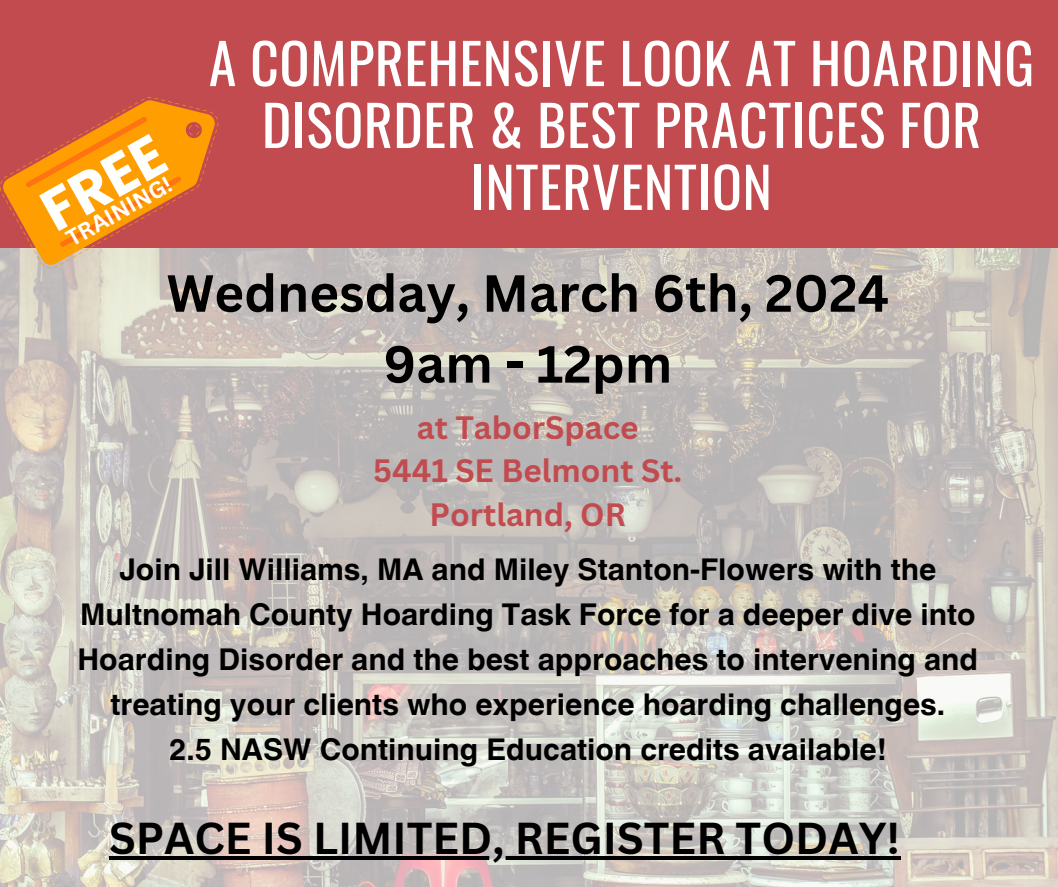
<style>
.page{position:relative;width:1058px;height:887px;background:#fff}
.page>*{position:absolute;margin:0;border:0;box-sizing:border-box;transform-origin:0 0}
.t1{font:55.8px/61.8px "Oswald";letter-spacing:.01em;color:#fff;text-align:center}
.t2{font:700 51px/70.8px "Canva Sans";color:#000;text-align:center}
.t3{font:700 43.5px "Canva Sans";color:#000}
.t4{font:700 31.5px/43.8px "Canva Sans";color:#c24b4f;text-align:center}
.t5{font:700 30px/45px "Helvetica World";color:#000;text-align:center}
.t6{font:700 22.5px "Canva Sans";color:#fffffd}
</style>
<div class="page">
<img style="left:0;top:248px;width:1057px;height:638px">
<div style="left:0;top:0;width:1058px;height:248px;background:#c24b4f"></div>
<svg style="left:0;top:97px;width:218px;height:171px"></svg>
<svg style="left:109px;top:855px;width:791px;height:4px;background:#383534"></svg>
<p class="t6" style="left:60px;top:227px;width:119px;rotate:-30deg">TRAINING!</p>
<p class="t1" style="left:209px;top:30px;width:826px">A COMPREHENSIVE LOOK AT HOARDING<br>DISORDER &amp; BEST PRACTICES FOR<br>INTERVENTION</p>
<p class="t2" style="left:167px;top:256px;width:724px">Wednesday, March 6th, 2024<br>9am - 12pm</p>
<h2 class="t4" style="left:373px;top:404px;width:310px">at TaborSpace<br>5441 SE Belmont St.<br>Portland, OR</h2>
<h1 class="t5" style="left:77px;top:543px;width:902px">Join Jill Williams, MA and Miley Stanton-Flowers with the Multnomah County Hoarding Task Force for a deeper dive into Hoarding Disorder and the best approaches to intervening and treating your clients who experience hoarding challenges.<br>2.5 NASW Continuing Education credits available!</h1>
<h4 class="t3" style="left:109px;top:807px;width:792px">SPACE IS LIMITED, REGISTER TODAY!</h4>
</div>
